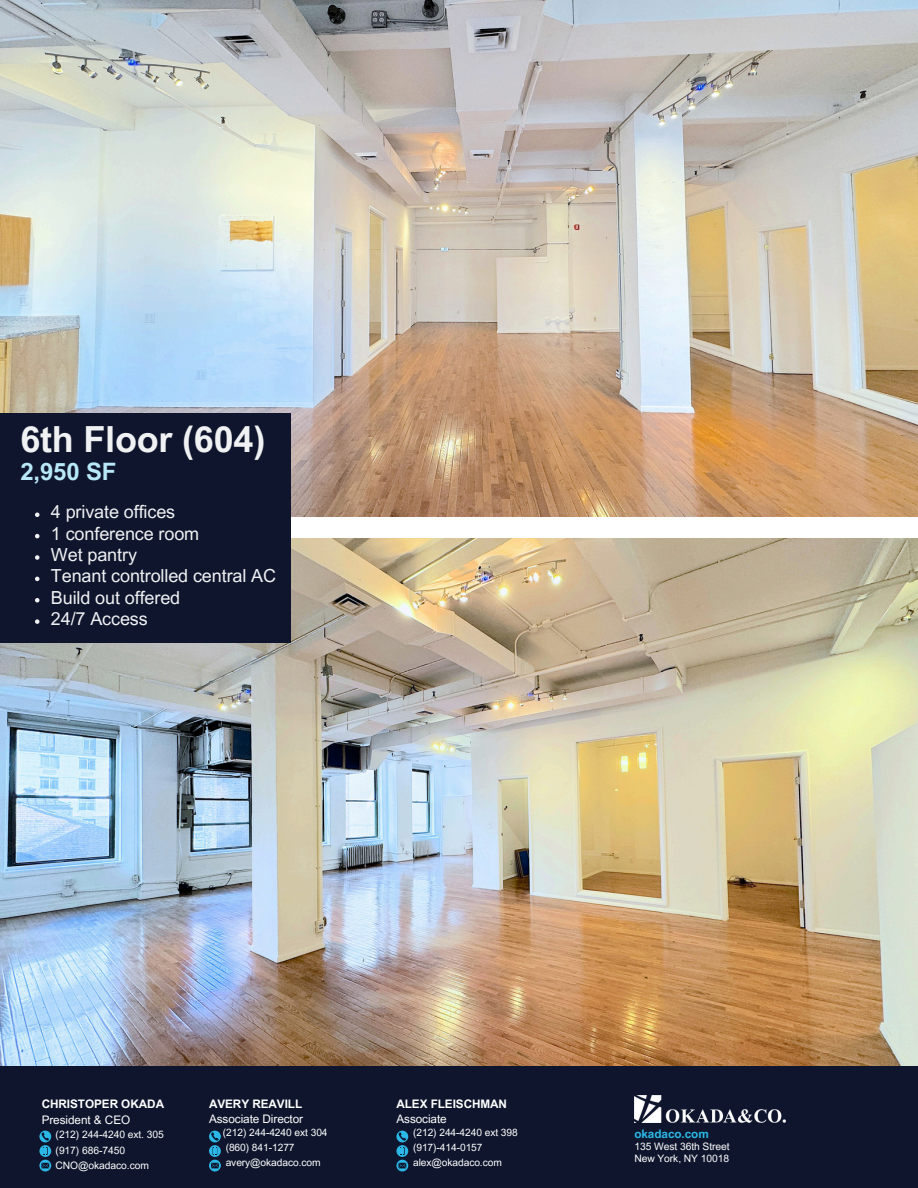
<style>
.page{position:relative;width:918px;height:1188px;background:#fff}
.page>*{position:absolute;margin:0;border:0;box-sizing:border-box;transform-origin:0 0}
.t1{font:700 36px "Arial MT Pro";letter-spacing:-.005em;color:#f0f1f3}
.t2{font:700 24px "Arial MT Pro";color:#b8e8f8}
.t3{font:18px "Arial MT Pro";letter-spacing:-.005em;color:#f0f1f3}
.t4{font:700 11.7px "Arial MT Pro";letter-spacing:-.005em;color:#fff}
.t5{font:11.7px "Arial MT Pro";letter-spacing:-.005em;color:#fff}
.t6{font:700 11.7px "Arial MT Pro";letter-spacing:-.005em;color:#2cb8e7}
.t7{font:10.2px/14.9px "Arial MT Pro";letter-spacing:-.005em;color:#fff}
</style>
<div class="page">
<img style="left:0;top:0;width:918px;height:516px">
<img style="left:0;top:538px;width:918px;height:529px">
<div style="left:0;top:413px;width:290px;height:230px;background:#0e152c"></div>
<svg style="left:35px;top:513px;width:4px;height:4px"></svg>
<svg style="left:35px;top:534px;width:4px;height:4px"></svg>
<svg style="left:35px;top:555px;width:4px;height:5px"></svg>
<svg style="left:35px;top:577px;width:4px;height:4px"></svg>
<svg style="left:35px;top:598px;width:4px;height:5px"></svg>
<svg style="left:35px;top:619px;width:4px;height:5px"></svg>
<div style="left:0;top:1067px;width:918px;height:121px;background:#0e152c"></div>
<svg style="left:39px;top:1131px;width:12px;height:40px"></svg>
<img style="left:634px;top:1096px;width:151px;height:27px">
<svg style="left:396px;top:1131px;width:12px;height:40px"></svg>
<svg style="left:209px;top:1131px;width:12px;height:40px"></svg>
<p class="t1" style="left:20px;top:426px;width:247px">6th Floor (604)</p>
<p class="t2" style="left:20px;top:463px;width:98px">2,950 SF</p>
<p class="t3" style="left:51px;top:505px;width:126px">4 private offices</p>
<p class="t3" style="left:51px;top:526px;width:150px">1 conference room</p>
<p class="t3" style="left:51px;top:548px;width:88px">Wet pantry</p>
<p class="t3" style="left:51px;top:569px;width:227px">Tenant controlled central AC</p>
<p class="t3" style="left:51px;top:591px;width:131px">Build out offered</p>
<p class="t3" style="left:51px;top:612px;width:98px">24/7 Access</p>
<p class="t4" style="left:42px;top:1100px;width:124px">CHRISTOPER OKADA</p>
<p class="t5" style="left:42px;top:1115px;width:90px">President &amp; CEO</p>
<p class="t7" style="left:56px;top:1128px;width:110px">(212) 244-4240 ext. 305</p>
<p class="t7" style="left:56px;top:1144px;width:71px">(917) 686-7450</p>
<p class="t7" style="left:56px;top:1159px;width:95px">CNO@okadaco.com</p>
<p class="t4" style="left:396px;top:1100px;width:112px">ALEX FLEISCHMAN</p>
<p class="t5" style="left:396px;top:1115px;width:52px">Associate</p>
<p class="t7" style="left:413px;top:1126px;width:106px">(212) 244-4240 ext 398 (917)-414-0157 alex@okadaco.com</p>
<p class="t4" style="left:209px;top:1100px;width:95px">AVERY REAVILL</p>
<p class="t5" style="left:209px;top:1115px;width:96px">Associate Director</p>
<p class="t7" style="left:223px;top:1126px;width:106px">(212) 244-4240 ext 304 (860) 841-1277 avery@okadaco.com</p>
<p class="t6" style="left:634px;top:1130px;width:76px">okadaco.com</p>
<p class="t7" style="left:634px;top:1140px;width:97px">135 West 36th Street</p>
<p class="t7" style="left:634px;top:1152px;width:96px">New York, NY 10018</p>
</div>
